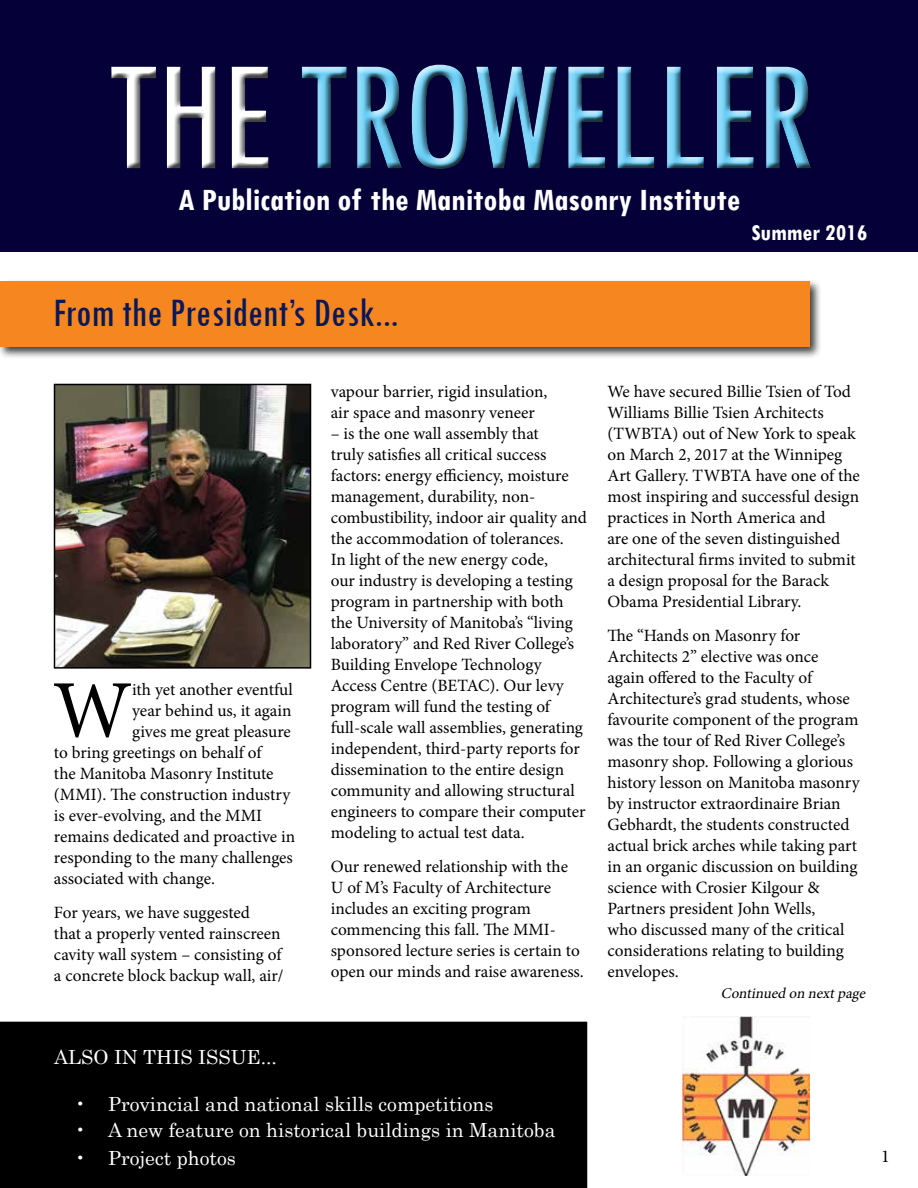
<style>
.page{position:relative;width:918px;height:1188px;background:#fff}
.page>*{position:absolute;margin:0;border:0;box-sizing:border-box;transform-origin:0 0}
.t1{font:condensed 163.5px "Tw Cen";letter-spacing:-.02em;color:#6dcff6}
.t2{font:81.9px "Minion Pro";color:#000}
.t3{font:condensed 42px "Tw Cen";color:#08185a}
.t4{font:700 condensed 33px "Tw Cen";color:#fff}
.t5{font:700 condensed 24px "Tw Cen";color:#fff}
.t6{font:19.5px "Century";color:#fff}
.t7{font:18px "Minion Pro";color:#000}
.t8{font:17.25px/21px "Minion Pro";color:#000}
.t9{font:italic 15px "Minion Pro";color:#000}
.s1{color:#fff}
</style>
<div class="page">
<div style="left:0;top:0;width:918px;height:252px;background:#060039"></div>
<div style="left:105px;top:62px;width:713px;height:115px;background:#000;opacity:.75"></div>
<div style="left:0;top:279px;width:823px;height:81px;background:#000;opacity:.75"></div>
<div style="left:0;top:282px;width:810px;height:65px;background:#f6861f"></div>
<div style="left:1px;top:1022px;width:585px;height:165px;background:#000"></div>
<div style="left:0;top:1022px;width:587px;height:166px;border:2px solid #000"></div>
<img style="left:57px;top:387px;width:251px;height:279px">
<div style="left:54px;top:384px;width:257px;height:285px;border:2px solid #000"></div>
<img style="left:683px;top:1017px;width:126px;height:159px">
<h1 class="t1" style="left:106px;top:19px;width:710px"><span class="s1">THE</span> TROWELLER</h1>
<h3 class="t4" style="left:178px;top:180px;width:563px">A Publication of the Manitoba Masonry Institute</h3>
<h3 class="t5" style="left:751px;top:218px;width:117px">Summer 2016</h3>
<h3 class="t3" style="left:53px;top:288px;width:347px">From the President’s Desk...</h3>
<h2 class="t2" style="left:53px;top:656px;width:81px">W</h2>
<p class="t8" style="left:132px;top:679px;width:162px">ith yet another eventful</p>
<p class="t8" style="left:132px;top:700px;width:161px">year behind us, it again</p>
<p class="t8" style="left:132px;top:721px;width:160px">gives me great pleasure</p>
<p class="t8" style="left:54px;top:742px;width:209px">to bring greetings on behalf of</p>
<p class="t8" style="left:54px;top:763px;width:221px">the Manitoba Masonry Institute</p>
<p class="t8" style="left:54px;top:784px;width:238px">(MMI). The construction industry</p>
<p class="t8" style="left:54px;top:805px;width:209px">is ever-evolving, and the MMI</p>
<p class="t8" style="left:54px;top:826px;width:243px">remains dedicated and proactive in</p>
<p class="t8" style="left:54px;top:847px;width:240px">responding to the many challenges</p>
<p class="t8" style="left:54px;top:868px;width:162px">associated with change.</p>
<p class="t8" style="left:54px;top:902px;width:231px">For years, we have suggested<br>that a properly vented rainscreen cavity wall system – consisting of a concrete block backup wall, air/</p>
<p class="t8" style="left:331px;top:381px;width:218px">vapour barrier, rigid insulation, air space and masonry veneer</p>
<p class="t8" style="left:331px;top:423px;width:258px">– is the one wall assembly that<br>truly satisfies all critical success factors: energy efficiency, moisture management, durability, non&shy;combustibility, indoor air quality and the accommodation of tolerances.<br>In light of the new energy code,<br>our industry is developing a testing program in partnership with both the University of Manitoba’s “living laboratory” and Red River College’s Building Envelope Technology Access Centre (BETAC). Our levy program will fund the testing of full-scale wall assemblies, generating independent, third-party reports for dissemination to the entire design community and allowing structural engineers to compare their computer modeling to actual test data.</p>
<p class="t8" style="left:331px;top:856px;width:255px">Our renewed relationship with the U of M’s Faculty of Architecture includes an exciting program commencing this fall. The MMI&shy;sponsored lecture series is certain to open our minds and raise awareness.</p>
<p class="t6" style="left:54px;top:1040px;width:224px">ALSO IN THIS ISSUE...</p>
<p class="t6" style="left:74px;top:1087px;width:421px">• Provincial and national skills competitions</p>
<p class="t6" style="left:74px;top:1113px;width:483px">• A new feature on historical buildings in Manitoba</p>
<p class="t6" style="left:74px;top:1142px;width:163px">• Project photos</p>
<p class="t8" style="left:607px;top:381px;width:254px">We have secured Billie Tsien of Tod Williams Billie Tsien Architects (TWBTA) out of New York to speak on March 2, 2017 at the Winnipeg Art Gallery. TWBTA have one of the most inspiring and successful design practices in North America and<br>are one of the seven distinguished architectural firms invited to submit a design proposal for the Barack Obama Presidential Library.</p>
<p class="t8" style="left:607px;top:625px;width:254px">The “Hands on Masonry for<br>Architects 2” elective was once again offered to the Faculty of<br>Architecture’s grad students, whose favourite component of the program was the tour of Red River College’s masonry shop. Following a glorious history lesson on Manitoba masonry by instructor extraordinaire Brian<br>Gebhardt, the students constructed actual brick arches while taking part in an organic discussion on building science with Crosier Kilgour &amp;<br>Partners president John Wells,<br>who discussed many of the critical considerations relating to building envelopes.</p>
<p class="t9" style="left:721px;top:983px;width:149px">Continued on nextpage</p>
<p class="t7" style="left:881px;top:1144px;width:10px">1</p>
</div>
